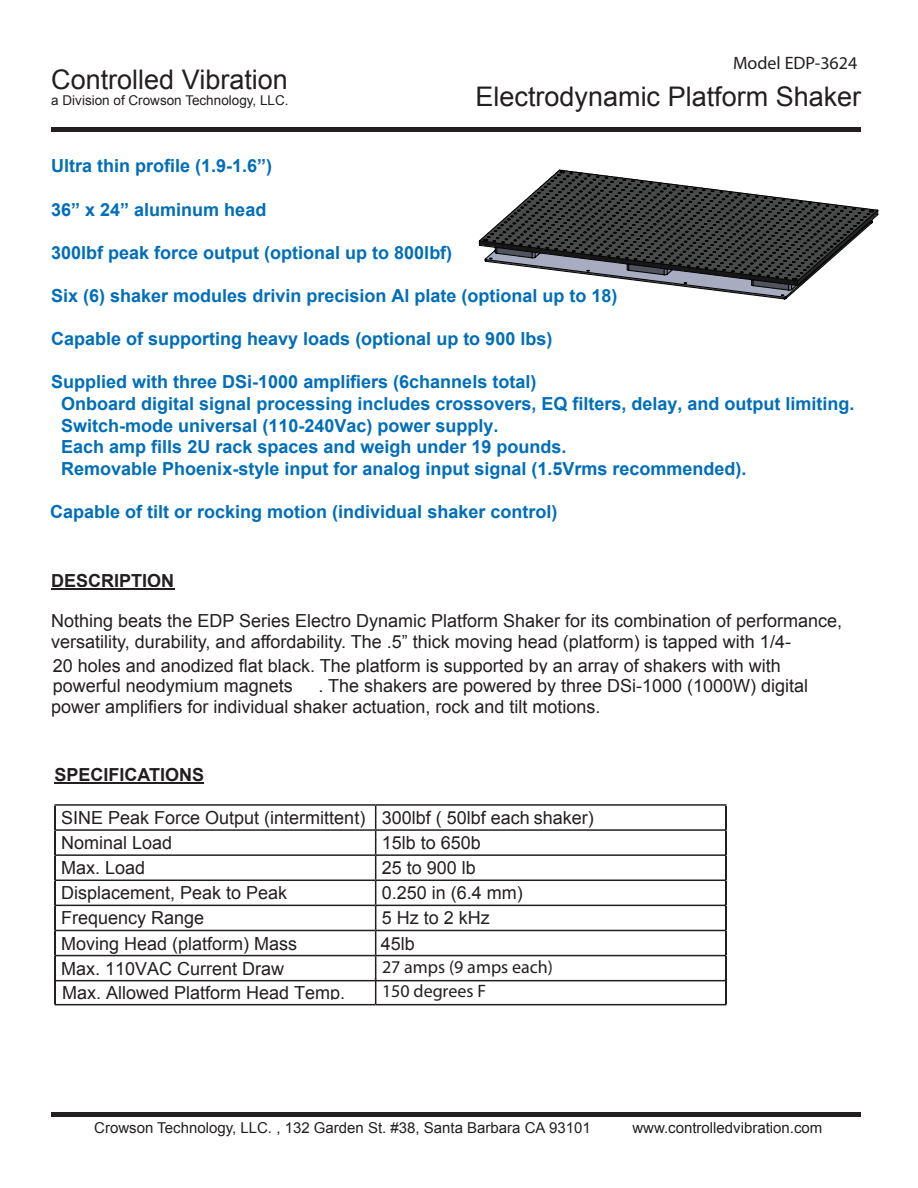
<style>
.page{position:relative;width:918px;height:1188px;background:#fff}
.page>*{position:absolute;margin:0;border:0;box-sizing:border-box;transform-origin:0 0}
.t1{font:27px "Arial";color:#231f20}
.t2{font:18px/22.4px "Arial";color:#231f20}
.t3{font:700 18px/21.6px "Arial";color:#006eb9}
.t4{font:18px "Myriad Pro";color:#231f20}
.t5{font:700 18px "Arial";color:#231f20}
.t6{font:15px "Arial";color:#231f20}
.t7{font:13.5px "Arial";color:#231f20}
</style>
<div class="page">
<div style="left:51px;top:1112px;width:810px;height:5px;background:#231f20"></div>
<hr style="left:51px;top:128px;width:810px;height:4px;background:#231f20">
<hr style="left:54px;top:782px;width:150px;height:2px;background:#231f20">
<hr style="left:51px;top:588px;width:123px;height:2px;background:#231f20">
<svg style="left:54px;top:804px;width:672px;height:201px"></svg>
<svg style="left:478px;top:169px;width:401px;height:131px"></svg>
<p class="t1" style="left:51px;top:62px;width:238px">Controlled Vibration</p>
<p class="t7" style="left:51px;top:92px;width:239px">a Division of Crowson Technology, LLC.</p>
<p class="t4" style="left:733px;top:52px;width:126px">Model EDP-3624</p>
<p class="t1" style="left:476px;top:79px;width:387px">Electrodynamic Platform Shaker</p>
<p class="t3" style="left:51px;top:156px;width:223px">Ultra thin profile (1.9-1.6”)</p>
<p class="t3" style="left:51px;top:199px;width:217px">36” x 24” aluminum head</p>
<p class="t3" style="left:51px;top:242px;width:403px">300lbf peak force output (optional up to 800lbf)</p>
<p class="t3" style="left:51px;top:285px;width:568px">Six (6) shaker modules drivin precision Al plate (optional up to 18)</p>
<p class="t3" style="left:51px;top:329px;width:503px">Capable of supporting heavy loads (optional up to 900 lbs)</p>
<p class="t3" style="left:61px;top:372px;width:795px;text-indent:-10px">Supplied with three DSi-1000 amplifiers (6channels total)<br>Onboard digital signal processing includes crossovers, EQ filters, delay, and output limiting.<br>Switch-mode universal (110-240Vac) power supply.<br>Each amp fills 2U rack spaces and weigh under 19 pounds.<br>Removable Phoenix-style input for analog input signal (1.5Vrms recommended).</p>
<p class="t3" style="left:50px;top:501px;width:509px">Capable of tilt or rocking motion (individual shaker control)</p>
<p class="t5" style="left:51px;top:568px;width:125px">DESCRIPTION</p>
<p class="t2" style="left:51px;top:610px;width:793px">Nothing beats the EDP Series Electro Dynamic Platform Shaker for its combination of performance, versatility, durability, and affordability. The .5” thick moving head (platform) is tapped with 1/4-<br>20 holes and anodized flat black. The platform is supported by an array of shakers with with</p>
<p class="t2" style="left:53px;top:674px;width:242px">powerful neodymium magnets</p>
<p class="t2" style="left:51px;top:675px;width:759px;line-height:21.6px;text-indent:267px">. The shakers are powered by three DSi-1000 (1000W) digital power amplifiers for individual shaker actuation, rock and tilt motions.</p>
<p class="t5" style="left:54px;top:762px;width:151px">SPECIFICATIONS</p>
<p class="t2" style="left:61px;top:805px;width:534px;line-height:25px">SINE Peak Force Output (intermittent) 300lbf ( 50lbf each shaker)<br>Nominal Load</p>
<p class="t2" style="left:382px;top:832px;width:101px">15lb to 650b</p>
<p class="t2" style="left:61px;top:857px;width:86px">Max. Load</p>
<p class="t2" style="left:382px;top:857px;width:96px">25 to 900 lb</p>
<p class="t2" style="left:61px;top:882px;width:228px">Displacement, Peak to Peak</p>
<p class="t2" style="left:382px;top:882px;width:143px">0.250 in (6.4 mm)</p>
<p class="t2" style="left:61px;top:907px;width:145px">Frequency Range</p>
<p class="t2" style="left:382px;top:907px;width:110px">5 Hz to 2 kHz</p>
<p class="t2" style="left:61px;top:932px;width:238px">Moving Head (platform) Mass</p>
<p class="t2" style="left:381px;top:933px;width:36px">45lb</p>
<p class="t2" style="left:61px;top:957px;width:225px">Max. 110VAC Current Draw</p>
<p class="t4" style="left:382px;top:956px;width:173px">27 amps (9 amps each)</p>
<p class="t2" style="left:62px;top:982px;width:285px">Max. Allowed Platform Head Temp.</p>
<p class="t4" style="left:382px;top:980px;width:106px">150 degrees F</p>
<p class="t6" style="left:94px;top:1118px;width:498px">Crowson Technology, LLC. , 132 Garden St. #38, Santa Barbara CA 93101</p>
<p class="t6" style="left:632px;top:1118px;width:191px">www.controlledvibration.com</p>
</div>
